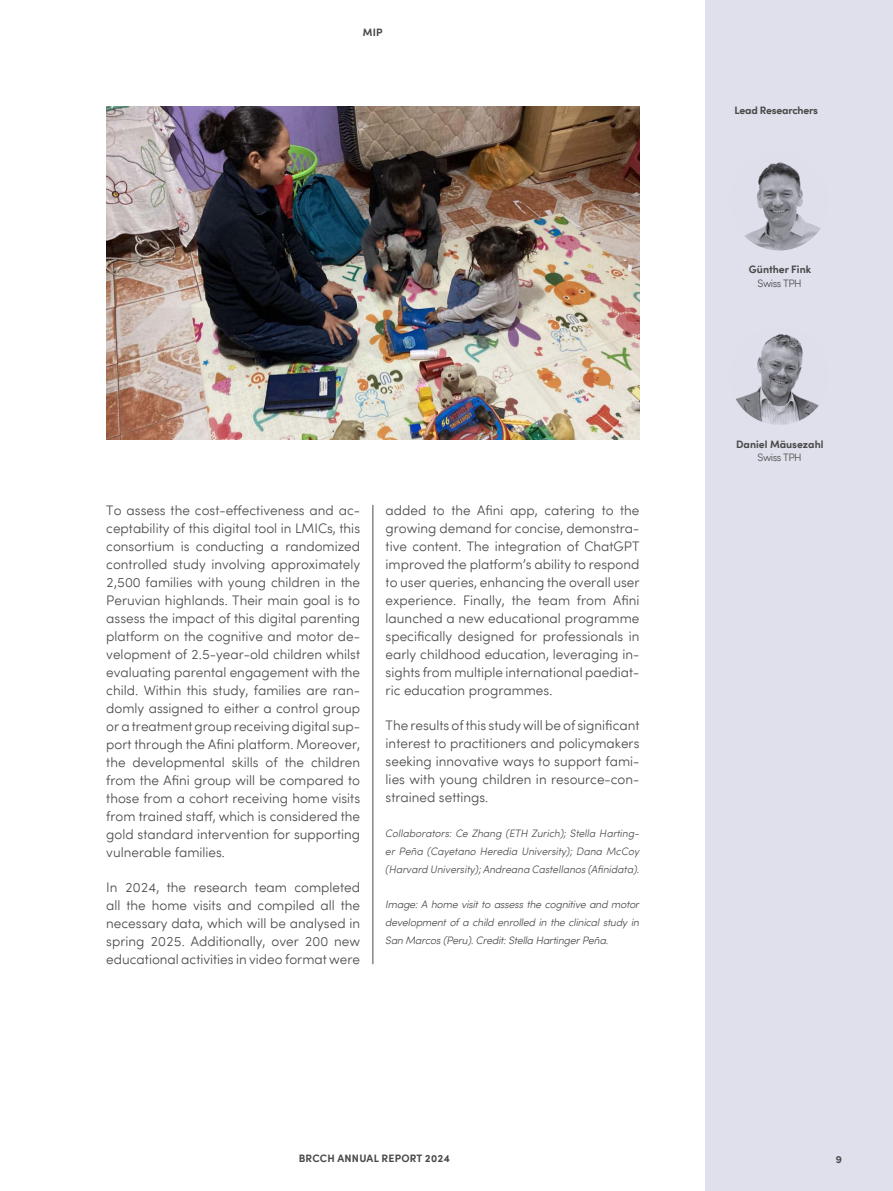
<style>
.page{position:relative;width:893px;height:1191px;background:#fff}
.page>*{position:absolute;margin:0;border:0;box-sizing:border-box;transform-origin:0 0}
.t1{font:300 13.5px/18px "Sofia Pro";color:#494948;text-align:justify}
.t2{font:italic 300 10.5px/18px "Sofia Pro";letter-spacing:-.01em;color:#494948;text-align:justify}
.t3{font:700 10.5px "Sofia Pro";color:#494948}
.t4{font:700 10.5px "Sofia Pro";letter-spacing:.02em;color:#494948}
.t5{font:300 10.5px "Sofia Pro";letter-spacing:-.04em;color:#494948}
.t6{font:700 10.5px "Sofia Pro";letter-spacing:-.02em;color:#494948}
</style>
<div class="page">
<div style="left:706px;top:0;width:187px;height:1191px;background:#e0e0ed"></div>
<img style="left:106px;top:106px;width:533px;height:334px">
<hr style="left:373px;top:505px;width:1px;height:459px;background:#494948">
<img style="left:730px;top:151px;width:99px;height:99px;border-radius:50px">
<img style="left:730px;top:325px;width:99px;height:100px;border-radius:50px">
<p class="t3" style="left:363px;top:24px;width:21px">MIP</p>
<p class="t1" style="left:106px;top:500px;width:255px">To assess the cost-effectiveness and ac&shy;ceptability of this digital tool in LMICs, this consortium is conducting a randomized controlled study involving approximately 2,500 families with young children in the Peruvian highlands. Their main goal is to assess the impact of this digital parenting platform on the cognitive and motor de&shy;velopment of 2.5-year-old children whilst evaluating parental engagement with the child. Within this study, families are ran&shy;domly assigned to either a control group or a treatment group receiving digital sup&shy;port through the Afini platform. Moreover, the developmental skills of the children from the Afini group will be compared to those from a cohort receiving home visits from trained staff, which is considered the gold standard intervention for supporting vulnerable families.</p>
<p class="t1" style="left:106px;top:877px;width:255px">In 2024, the research team completed all the home visits and compiled all the necessary data, which will be analysed in spring 2025. Additionally, over 200 new educational activities in video format were</p>
<p class="t1" style="left:386px;top:500px;width:255px">added to the Afini app, catering to the growing demand for concise, demonstra&shy;tive content. The integration of ChatGPT improved the platform’s ability to respond to user queries, enhancing the overall user experience. Finally, the team from Afini launched a new educational programme specifically designed for professionals in early childhood education, leveraging in&shy;sights from multiple international paediat&shy;ric education programmes.</p>
<p class="t1" style="left:386px;top:715px;width:255px">The results of this study will be of significant interest to practitioners and policymakers seeking innovative ways to support fami&shy;lies with young children in resource-con&shy;strained settings.</p>
<p class="t2" style="left:386px;top:823px;width:255px">Collaborators: Ce Zhang (ETH Zurich); Stella Harting&shy;er Peña (Cayetano Heredia University); Dana McCoy (Harvard University); Andreana Castellanos (Afinidata).</p>
<p class="t2" style="left:386px;top:894px;width:255px">Image: A home visit to assess the cognitive and motor development of a child enrolled in the clinical study in San Marcos (Peru). Credit: Stella Hartinger Peña.</p>
<p class="t6" style="left:734px;top:102px;width:85px">Lead Researchers</p>
<p class="t3" style="left:749px;top:262px;width:64px">Günther Fink</p>
<p class="t5" style="left:758px;top:276px;width:46px">Swiss TPH</p>
<p class="t3" style="left:736px;top:436px;width:89px">Daniel Mäusezahl</p>
<p class="t5" style="left:758px;top:450px;width:46px">Swiss TPH</p>
<p class="t4" style="left:299px;top:1150px;width:153px">BRCCH ANNUAL REPORT 2024</p>
<p class="t3" style="left:836px;top:1151px;width:8px">9</p>
</div>
